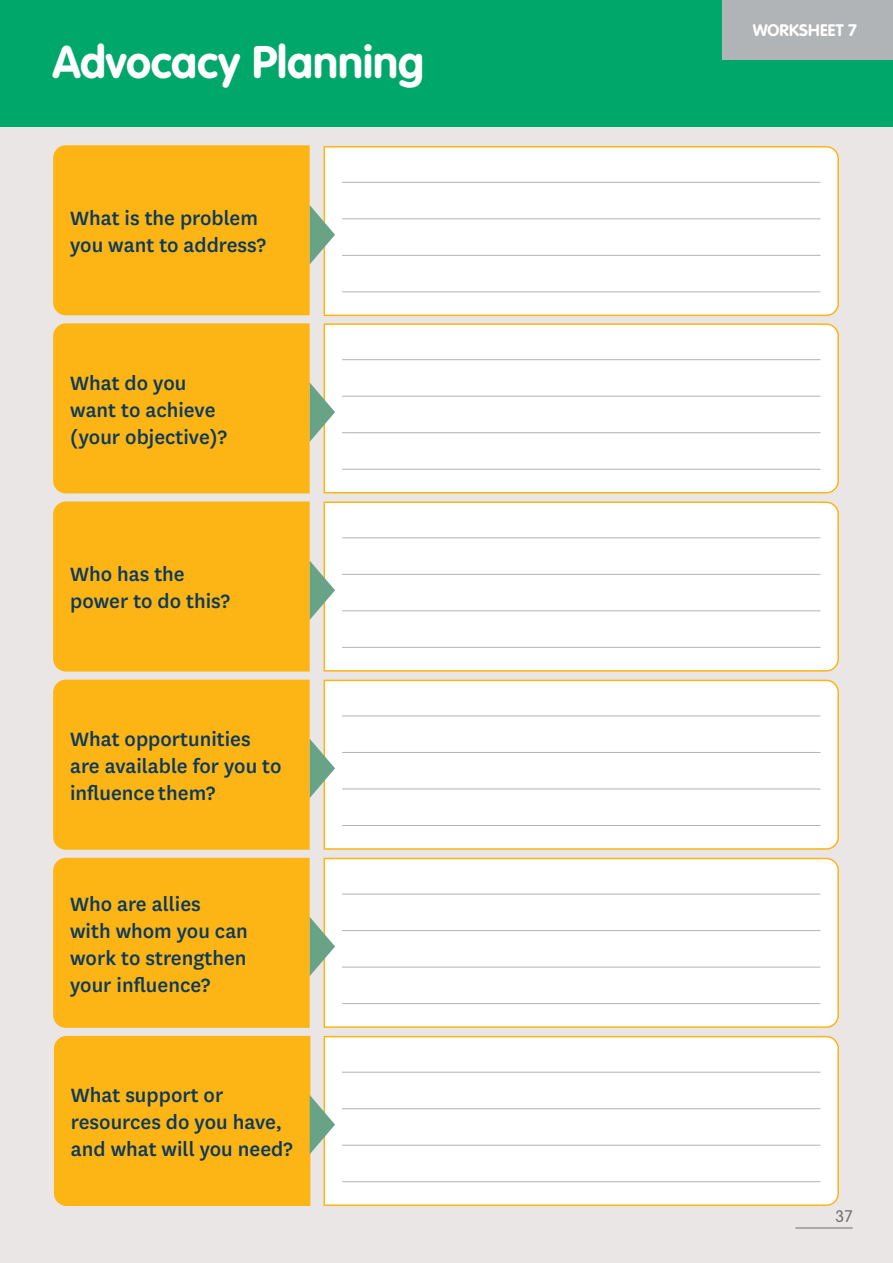
<style>
.page{position:relative;width:893px;height:1263px;background:#fff}
.page>*{position:absolute;margin:0;border:0;box-sizing:border-box;transform-origin:0 0}
.t1{font:700 45px "VAG Rounded Std";color:#fff}
.t2{font:500 22.5px/27px "National";color:#0c395b}
.t3{font:700 16.5px "VAG Rounded Std";letter-spacing:.01em;color:#fff}
.t4{font:300 16.5px "VAG Rounded Std";color:#6d6e71}
</style>
<div class="page">
<div style="left:0;top:126px;width:893px;height:1137px;background:#eae6e5"></div>
<svg style="left:323px;top:146px;width:516px;height:171px;background:#fdfbf9"></svg>
<div style="left:323px;top:323px;width:516px;height:171px;background:#fff"></div>
<div style="left:335px;top:501px;width:504px;height:171px;background:#fff"></div>
<div style="left:323px;top:679px;width:516px;height:171px;background:#fff"></div>
<div style="left:323px;top:857px;width:516px;height:171px;background:#fff"></div>
<svg style="left:324px;top:1035px;width:515px;height:171px;background:#fdfbf9"></svg>
<svg style="left:53px;top:145px;width:282px;height:170px;background:#f9b926"></svg>
<svg style="left:53px;top:323px;width:282px;height:170px;background:#f9b926"></svg>
<svg style="left:53px;top:501px;width:282px;height:171px;background:#f8b826"></svg>
<svg style="left:53px;top:680px;width:282px;height:170px;background:#f9b926"></svg>
<svg style="left:53px;top:858px;width:282px;height:170px;background:#f9b926"></svg>
<svg style="left:54px;top:1036px;width:281px;height:170px;background:#f9b825"></svg>
<div style="left:0;top:0;width:893px;height:126px;background:#00a76a"></div>
<hr style="left:795px;top:1227px;width:58px;height:1px;background:#6d6e71">
<div style="left:723px;top:0;width:170px;height:60px;background:#b1b4b6"></div>
<h1 class="t1" style="left:53px;top:36px;width:373px">Advocacy Planning</h1>
<p class="t2" style="left:70px;top:203px;width:197px">What is the problem you want to address?</p>
<p class="t2" style="left:70px;top:368px;width:158px">What do you want to achieve (your objective)?</p>
<p class="t2" style="left:70px;top:560px;width:161px">Who has the power to do this?</p>
<p class="t2" style="left:70px;top:724px;width:213px">What opportunities are available for you to influence them?</p>
<p class="t2" style="left:70px;top:889px;width:179px">Who are allies<br>with whom you can work to strengthen your influence?</p>
<p class="t2" style="left:71px;top:1081px;width:223px">What support or resources do you have, and what will you need?</p>
<p class="t3" style="left:753px;top:21px;width:106px">WORKSHEET 7</p>
<p class="t4" style="left:836px;top:1207px;width:19px">37</p>
</div>
